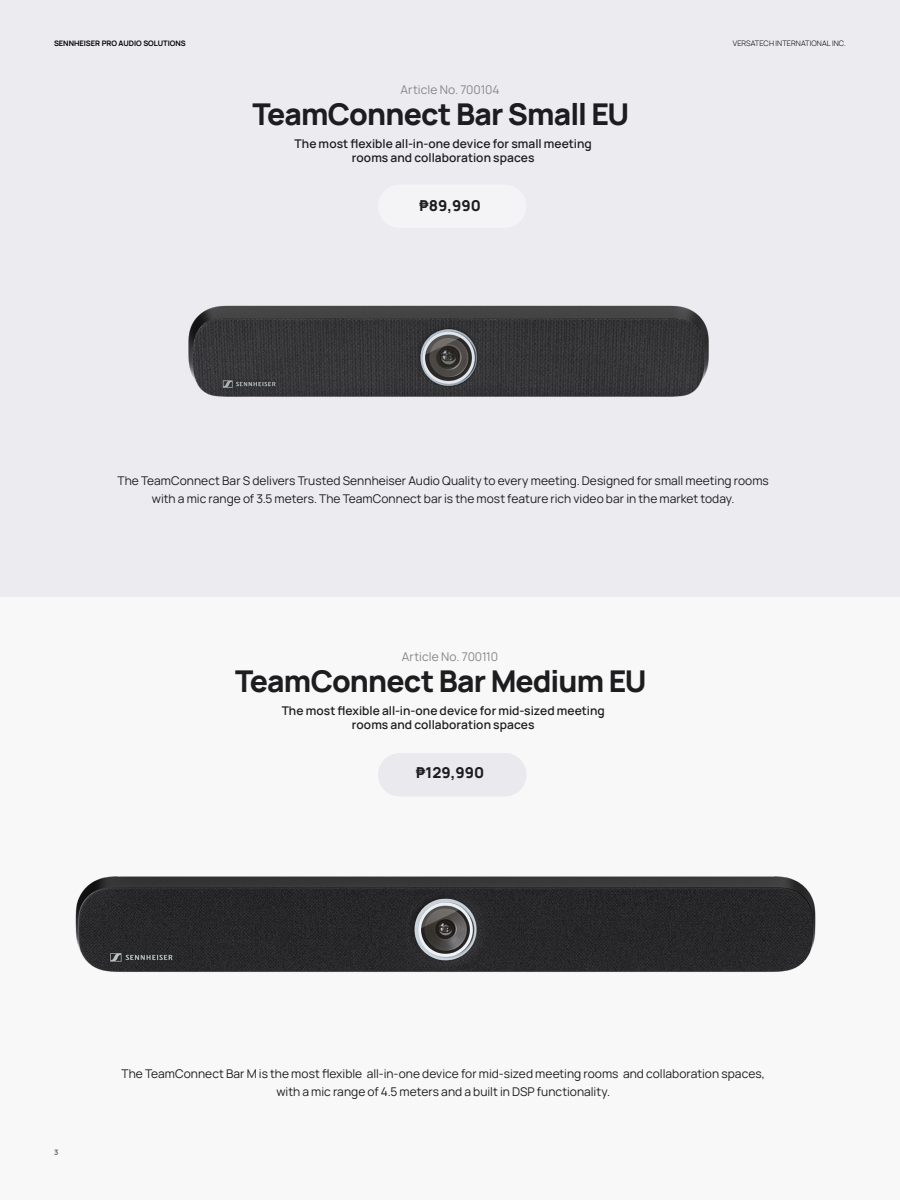
<style>
.page{position:relative;width:900px;height:1200px;background:#fff}
.page>*{position:absolute;margin:0;border:0;box-sizing:border-box;transform-origin:0 0}
.t1{font:800 30px "Manrope";letter-spacing:-.03em;color:#1d1d1f}
.t2{font:800 15px "Manrope";color:#1d1d1f}
.t3{font:12px/18px "Manrope";letter-spacing:.005em;color:#1d1d1f;text-align:center}
.t4{font:600 12px/13.5px "Manrope";letter-spacing:.005em;color:#1d1d1f;text-align:center}
.t5{font:12px "Manrope";letter-spacing:.005em;color:#86868b}
.t6{font:700 7.5px "Manrope";color:#000}
.t7{font:300 7.5px "Manrope";letter-spacing:.01em;color:#000}
.t8{font:700 7.5px "Manrope";color:#6b6b6b}
</style>
<div class="page">
<div style="left:0;top:0;width:900px;height:597px;background:#ecebf0"></div>
<img style="left:188px;top:305px;width:521px;height:92px">
<div style="left:378px;top:184px;width:148px;height:44px;background:#f4f4f6;border-radius:22px"></div>
<img style="left:75px;top:753px;width:741px;height:220px">
<div style="left:378px;top:753px;width:148px;height:43px;background:#e9e9ee;border-radius:22px"></div>
<p class="t6" style="left:54px;top:37px;width:133px">SENNHEISER PRO AUDIO SOLUTIONS</p>
<p class="t7" style="left:733px;top:38px;width:115px">VERSATECH INTERNATIONAL INC.</p>
<p class="t5" style="left:401px;top:80px;width:100px">Article No. 700104</p>
<p class="t1" style="left:253px;top:88px;width:378px">TeamConnect Bar Small EU</p>
<p class="t4" style="left:295px;top:136px;width:299px">The most flexible all-in-one device for small meeting rooms and collaboration spaces</p>
<p class="t2" style="left:419px;top:193px;width:63px">₱89,990</p>
<p class="t3" style="left:118px;top:471px;width:653px">The TeamConnect Bar S delivers Trusted Sennheiser Audio Quality to every meeting. Designed for small meeting rooms with a mic range of 3.5 meters. The TeamConnect bar is the most feature rich video bar in the market today.</p>
<p class="t5" style="left:402px;top:647px;width:98px">Article No. 700110</p>
<p class="t1" style="left:235px;top:655px;width:413px">TeamConnect Bar Medium EU</p>
<p class="t4" style="left:282px;top:703px;width:325px">The most flexible all-in-one device for mid-sized meeting rooms and collaboration spaces</p>
<p class="t2" style="left:416px;top:760px;width:70px">₱129,990</p>
<p class="t8" style="left:54px;top:1146px;width:6px">3</p>
<p class="t3" style="left:121px;top:1063px;width:645px">The TeamConnect Bar M is the most flexible all-in-one device for mid-sized meeting rooms and collaboration spaces, with a mic range of 4.5 meters and a built in DSP functionality.</p>
</div>
